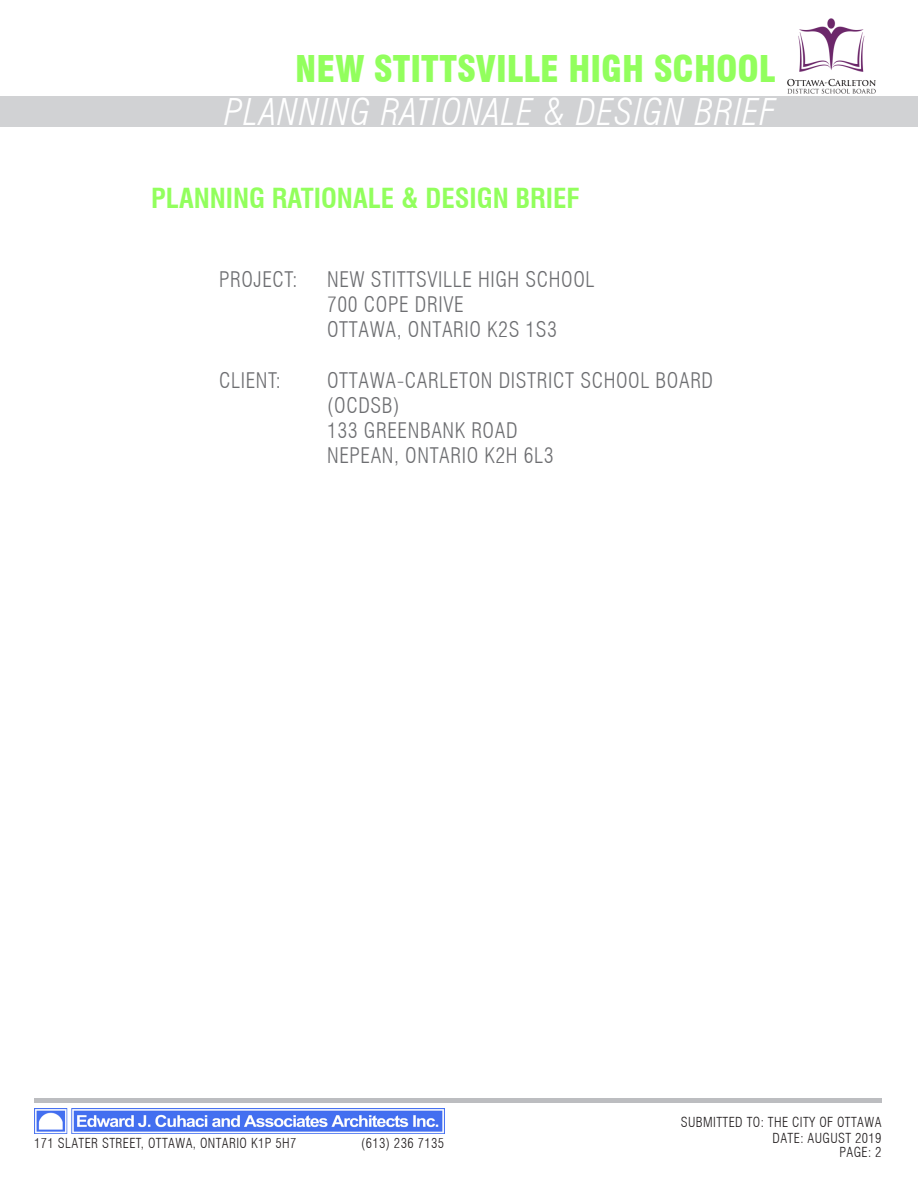
<style>
.page{position:relative;width:918px;height:1188px;background:#fff}
.page>*{position:absolute;margin:0;border:0;box-sizing:border-box;transform-origin:0 0}
.t1{font:italic 300 condensed 36px "Swiss 721 BT";letter-spacing:.03em;color:#fff}
.t2{font:900 condensed 36px "Swiss 721 BT";color:#92ff5d}
.t3{font:700 condensed 27px "Swiss 721 BT";color:#92ff5d}
.t4{font:300 condensed 21px/25.2px "Swiss 721 BT";letter-spacing:.03em;color:#6d6e71}
.t5{font:300 condensed 13.5px/16.2px "Swiss 721 BT";letter-spacing:.03em;color:#231f20;text-align:right}
</style>
<div class="page">
<hr style="left:34px;top:1098px;width:848px;height:4px;background:#bcbdc0">
<div style="left:0;top:96px;width:918px;height:31px;background:#d1d2d4"></div>
<img style="left:787px;top:18px;width:89px;height:76px">
<img style="left:34px;top:1108px;width:410px;height:26px">
<h1 class="t2" style="left:295px;top:49px;width:482px">NEW STITTSVILLE HIGH SCHOOL</h1>
<h1 class="t1" style="left:224px;top:92px;width:553px">PLANNING RATIONALE &amp; DESIGN BRIEF</h1>
<p class="t3" style="left:151px;top:188px;width:430px">PLANNING RATIONALE &amp; DESIGN BRIEF</p>
<p class="t4" style="left:219px;top:268px;width:80px">PROJECT:</p>
<p class="t4" style="left:327px;top:268px;width:269px">NEW STITTSVILLE HIGH SCHOOL<br>700 COPE DRIVE<br>OTTAWA, ONTARIO K2S 1S3</p>
<p class="t4" style="left:219px;top:369px;width:63px">CLIENT:</p>
<p class="t4" style="left:327px;top:369px;width:388px">OTTAWA-CARLETON DISTRICT SCHOOL BOARD (OCDSB)<br>133 GREENBANK ROAD<br>NEPEAN, ONTARIO K2H 6L3</p>
<p class="t5" style="left:34px;top:1136px;width:264px">171 SLATER STREET, OTTAWA, ONTARIO K1P 5H7</p>
<p class="t5" style="left:361px;top:1136px;width:84px">(613) 236 7135</p>
<p class="t5" style="left:681px;top:1115px;width:202px">SUBMITTED TO: THE CITY OF OTTAWA<br>DATE: AUGUST 2019</p>
<p class="t5" style="left:839px;top:1145px;width:44px">PAGE: 2</p>
</div>
